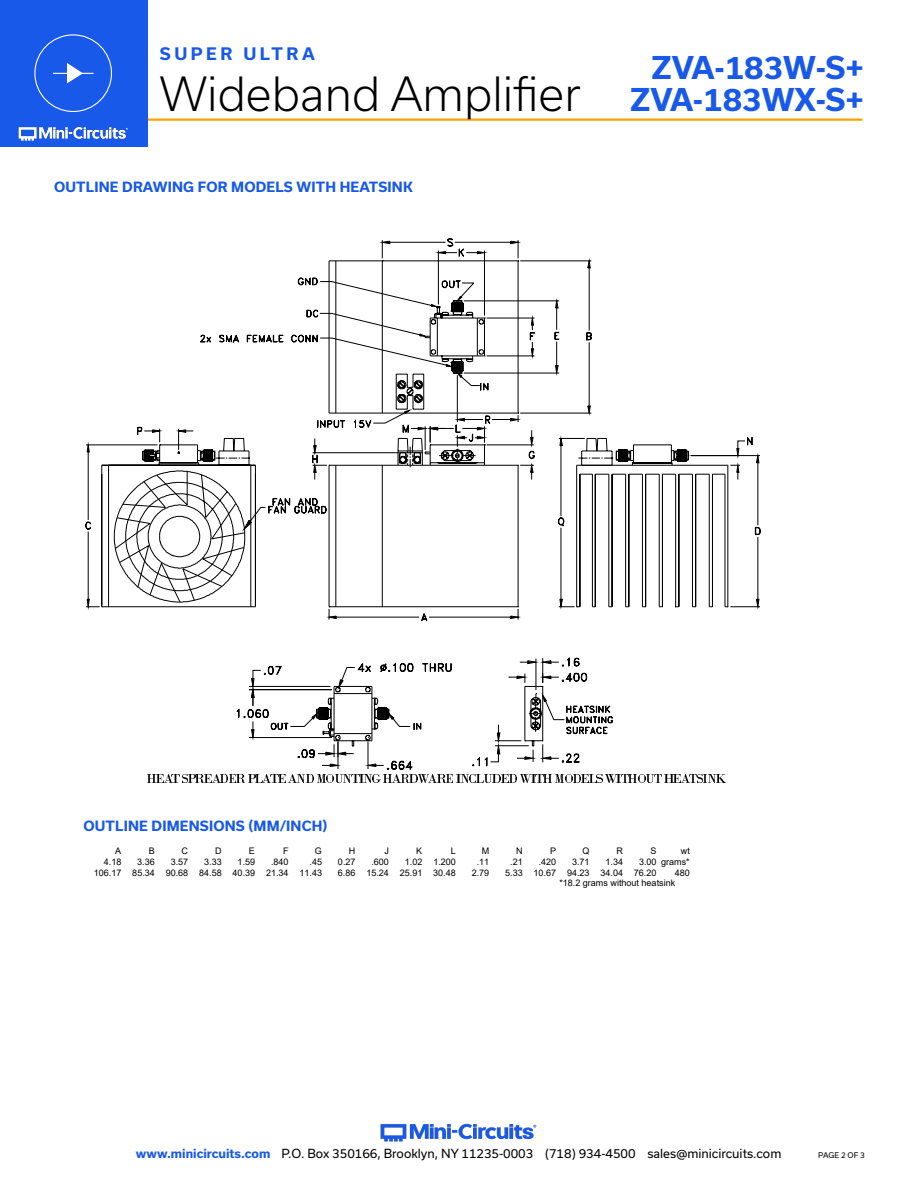
<style>
.page{position:relative;width:918px;height:1188px;background:#fff}
.page>*{position:absolute;margin:0;border:0;box-sizing:border-box;transform-origin:0 0}
.t1{font:300 45px "Usual";color:#000}
.t2{font:700 30px/31.5px "Usual";color:#1859ea;text-align:right}
.t3{font:700 16.5px "Usual";letter-spacing:.215em;color:#1859ea}
.Blue_Headers{font:700 13.5px "Usual";letter-spacing:.015em;color:#1859ea}
.t4{font:12px "Usual";color:#000}
.t5{font:9px/9.9px "Arial";color:#000}
.t6{font:7.5px "Usual";color:#000}
.s1{font-weight:700;color:#1859ea}
</style>
<div class="page">
<img style="left:380px;top:1123px;width:157px;height:19px">
<hr style="left:130px;top:118px;width:732px;height:3px;background:#ffa300">
<div style="left:0;top:0;width:147px;height:147px;background:#1859ea"></div>
<img style="left:18px;top:126px;width:110px;height:15px">
<div style="left:34px;top:34px;width:78px;height:78px;border:1px solid #fff;border-radius:50%"></div>
<hr style="left:53px;top:73px;width:41px;height:1px;background:#fff">
<svg style="left:67px;top:63px;width:16px;height:20px"></svg>
<svg style="left:85px;top:238px;width:676px;height:545px"></svg>
<h3 class="t3" style="left:160px;top:45px;width:156px">SUPER ULTRA</h3>
<h1 class="t1" style="left:160px;top:68px;width:422px">Wideband Amplifier</h1>
<p class="Blue_Headers" style="left:54px;top:179px;width:360px">OUTLINE DRAWING FOR MODELS WITH HEATSINK</p>
<h2 class="t2" style="left:630px;top:52px;width:235px">ZVA-183W-S+<br>ZVA-183WX-S+</h2>
<p class="Blue_Headers" style="left:83px;top:818px;width:245px">OUTLINE DIMENSIONS (MM/INCH)</p>
<p class="t5" style="left:115px;top:845px;width:8px">A</p>
<p class="t5" style="left:149px;top:845px;width:8px">B</p>
<p class="t5" style="left:182px;top:845px;width:8px">C</p>
<p class="t5" style="left:215px;top:845px;width:8px">D</p>
<p class="t5" style="left:249px;top:845px;width:8px">E</p>
<p class="t5" style="left:283px;top:845px;width:7px">F</p>
<p class="t5" style="left:315px;top:845px;width:9px">G</p>
<p class="t5" style="left:349px;top:845px;width:8px">H</p>
<p class="t5" style="left:384px;top:845px;width:6px">J</p>
<p class="t5" style="left:416px;top:845px;width:8px">K</p>
<p class="t5" style="left:451px;top:845px;width:7px">L</p>
<p class="t5" style="left:482px;top:845px;width:9px">M</p>
<p class="t5" style="left:516px;top:845px;width:8px">N</p>
<p class="t5" style="left:550px;top:845px;width:8px">P</p>
<p class="t5" style="left:583px;top:845px;width:9px">Q</p>
<p class="t5" style="left:616px;top:845px;width:8px">R</p>
<p class="t5" style="left:650px;top:845px;width:8px">S</p>
<p class="t5" style="left:681px;top:845px;width:11px">wt</p>
<p class="t5" style="left:104px;top:857px;width:19px">4.18</p>
<p class="t5" style="left:137px;top:857px;width:19px">3.36</p>
<p class="t5" style="left:171px;top:857px;width:19px">3.57</p>
<p class="t5" style="left:204px;top:857px;width:19px">3.33</p>
<p class="t5" style="left:238px;top:857px;width:19px">1.59</p>
<p class="t5" style="left:271px;top:857px;width:19px">.840</p>
<p class="t5" style="left:310px;top:857px;width:14px">.45</p>
<p class="t5" style="left:338px;top:857px;width:19px">0.27</p>
<p class="t5" style="left:371px;top:857px;width:19px">.600</p>
<p class="t5" style="left:405px;top:857px;width:53px">1.02 1.200</p>
<p class="t5" style="left:477px;top:857px;width:14px">.11</p>
<p class="t5" style="left:510px;top:857px;width:14px">.21</p>
<p class="t5" style="left:539px;top:857px;width:19px">.420</p>
<p class="t5" style="left:572px;top:857px;width:19px">3.71</p>
<p class="t5" style="left:606px;top:857px;width:19px">1.34</p>
<p class="t5" style="left:639px;top:857px;width:52px">3.00 grams*</p>
<p class="t5" style="left:94px;top:868px;width:230px">106.17 85.34 90.68 84.58 40.39 21.34 11.43</p>
<p class="t5" style="left:338px;top:868px;width:119px">6.86 15.24 25.91 30.48</p>
<p class="t5" style="left:472px;top:868px;width:19px">2.79</p>
<p class="t5" style="left:505px;top:868px;width:153px">5.33 10.67 94.23 34.04 76.20</p>
<p class="t5" style="left:559px;top:868px;width:132px;text-indent:115px">480 *18.2 grams without heatsink</p>
<h3 class="t4" style="left:136px;top:1146px;width:647px"><span class="s1">www.minicircuits.com</span> P.O. Box 350166, Brooklyn, NY 11235-0003 (718) 934-4500 sales@minicircuits.com</h3>
<p class="t6" style="left:818px;top:1151px;width:48px">PAGE 2 OF 3</p>
</div>
